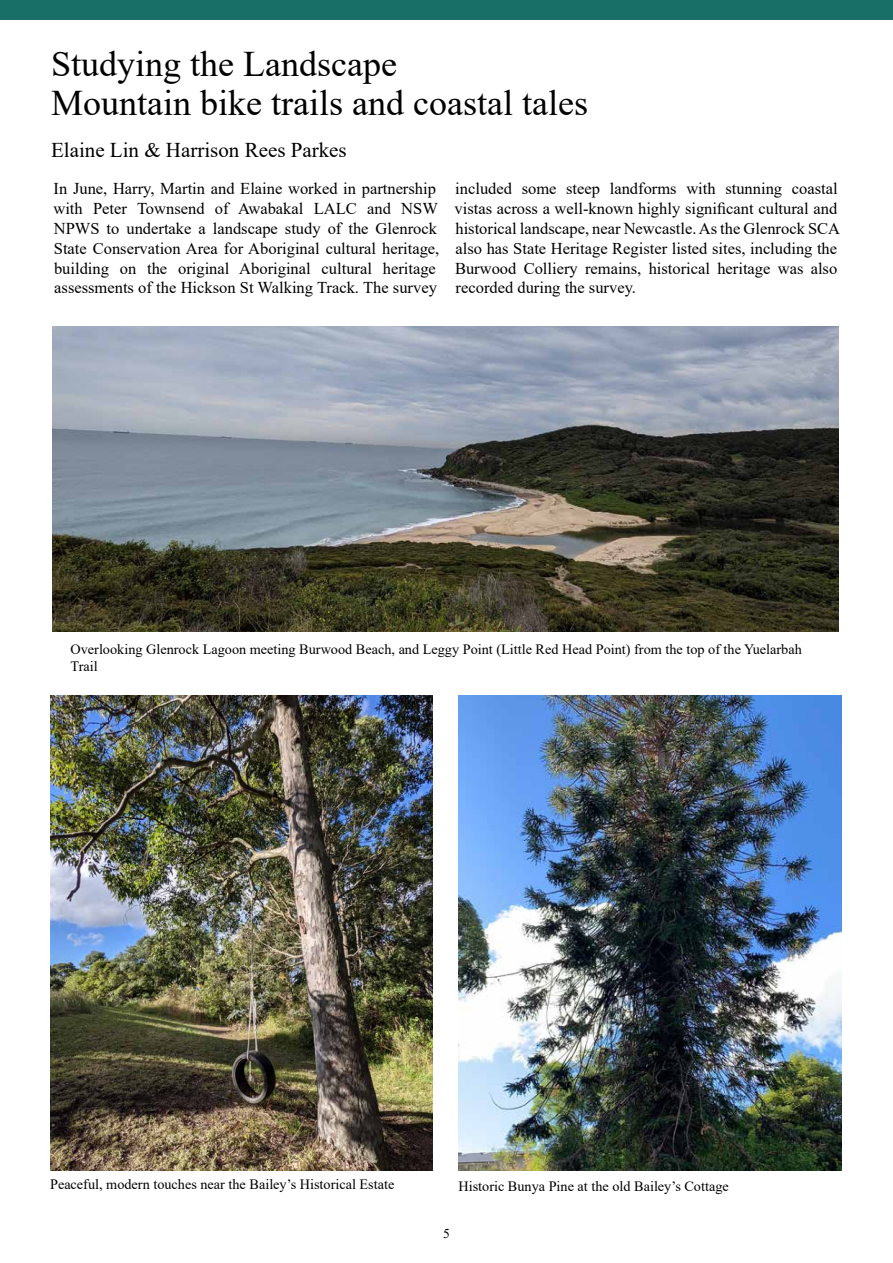
<style>
.page{position:relative;width:893px;height:1263px;background:#fff}
.page>*{position:absolute;margin:0;border:0;box-sizing:border-box;transform-origin:0 0}
.t1{font:36px/39px "Times New Roman";color:#000}
.t2{font:21px "Times New Roman";color:#000}
.t3{font:16.5px/19.8px "Times New Roman";color:#000}
.t4{font:14.25px/17.1px "Times New Roman";color:#000}
.t5{font:13.5px "Times New Roman";color:#000}
.s1{font-family:"Trade Gothic Next LT Pro";font-stretch:condensed;color:#fff}
</style>
<div class="page">
<img style="left:53px;top:327px;width:785px;height:304px">
<img style="left:50px;top:695px;width:383px;height:476px">
<img style="left:458px;top:695px;width:384px;height:476px">
<div style="left:0;top:0;width:893px;height:19px;background:#176f68"></div>
<h1 class="t1" style="left:51px;top:43px;width:538px">Studying the Landscape<br>Mountain bike trails and coastal tales</h1>
<p class="t2" style="left:51px;top:135px;width:297px">Elaine Lin &amp; Harrison Rees Parkes</p>
<p class="t3" style="left:53px;top:178px;width:387px">In June, Harry, Martin and Elaine worked in partnership with Peter Townsend of Awabakal LALC and NSW NPWS to undertake a landscape study of the Glenrock State Conservation Area for Aboriginal cultural heritage, building on the original Aboriginal cultural heritage assessments of the Hickson St Walking Track. The survey</p>
<p class="t3" style="left:454px;top:178px;width:387px">included some steep landforms with stunning coastal vistas across a well-known highly significant cultural and historical landscape, near Newcastle. As the Glenrock SCA also has State Heritage Register listed sites, including the Burwood Colliery remains, historical heritage was also recorded during the survey.</p>
<p class="t4" style="left:71px;top:640px;width:733px">Overlooking Glenrock Lagoon meeting Burwood Beach, and Leggy Point (Little Red Head Point) from the top of the Yuelarbah<br>Trail</p>
<p class="t4" style="left:50px;top:1175px;width:346px">Peaceful, modern touches near the Bailey’s Historical Estate</p>
<p class="t4" style="left:458px;top:1177px;width:307px">Historic Bunya Pine at the old Bailey’s Cottage <span class="s1">Estate</span></p>
<p class="t5" style="left:443px;top:1223px;width:8px">5</p>
</div>
